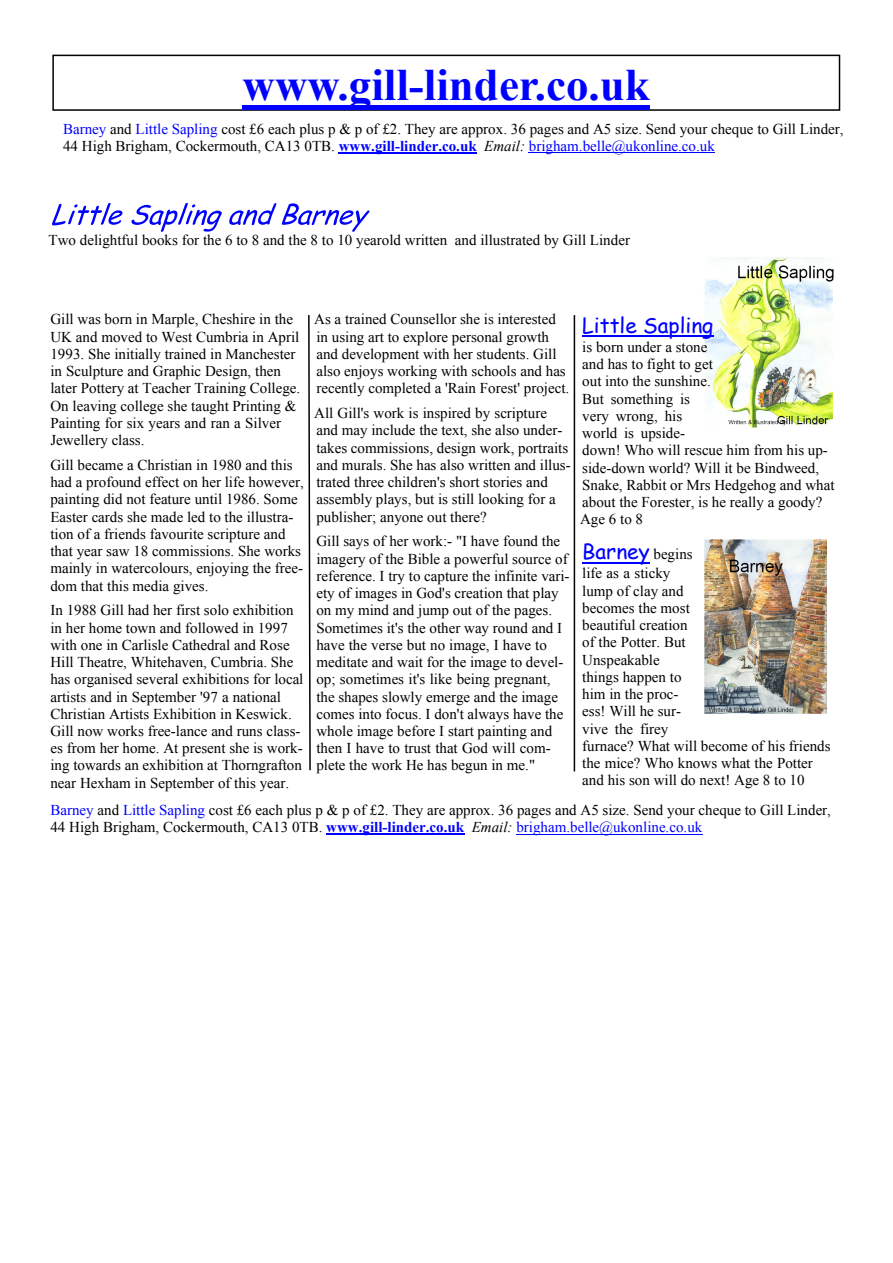
<style>
.page{position:relative;width:893px;height:1263px;background:#fff}
.page>*{position:absolute;margin:0;border:0;box-sizing:border-box;transform-origin:0 0}
.t1{font:700 45px "Times New Roman";color:#00f}
.t2{font:21px "Comic Sans MS";color:#00f}
.t3{font:15px/17.2px "Times New Roman";color:#000}
.s1{color:#00f}
.s2{font-weight:700;color:#00f}
.s3{font-style:italic}
.s4{font-family:"Times New Roman";font-size:15px;color:#000}
</style>
<div class="page">
<img style="left:704px;top:257px;width:130px;height:171px">
<hr style="left:582px;top:335px;width:131px;height:2px;background:#00f">
<hr style="left:582px;top:562px;width:68px;height:1px;background:#00f">
<svg style="left:52px;top:203px;width:71px;height:22px"></svg>
<svg style="left:131px;top:203px;width:91px;height:29px"></svg>
<svg style="left:229px;top:203px;width:140px;height:29px"></svg>
<img style="left:704px;top:539px;width:123px;height:175px">
<svg style="left:308px;top:315px;width:3px;height:456px"></svg>
<hr style="left:574px;top:315px;width:1px;height:456px;background:#000">
<hr style="left:326px;top:834px;width:138px;height:1px;background:#00f">
<hr style="left:516px;top:834px;width:186px;height:1px;background:#00f">
<hr style="left:339px;top:152px;width:138px;height:2px;background:#00f">
<hr style="left:529px;top:152px;width:186px;height:1px;background:#00f">
<div style="left:52px;top:55px;width:788px;height:56px;border:2px solid #000"></div>
<div style="left:243px;top:105px;width:407px;height:5px;background:#00f"></div>
<h1 class="t1" style="left:243px;top:70px;width:409px">www.gill-linder.co.uk</h1>
<p class="t3" style="left:63px;top:121px;width:782px"><span class="s1">Barney</span> and <span class="s1">Little Sapling</span> cost £6 each plus p &amp; p of £2. They are approx. 36 pages and A5 size. Send your cheque to Gill Linder,<br>44 High Brigham, Cockermouth, CA13 0TB. <span class="s2">www.gill-linder.co.uk</span> <span class="s3">Email:</span> <span class="s1">brigham.belle@ukonline.co.uk</span></p>
<p class="t3" style="left:49px;top:233px;width:583px">Two delightful books for the 6 to 8 and the 8 to 10 yearold written and illustrated by Gill Linder</p>
<p class="t3" style="left:50px;top:312px;width:251px">Gill was born in Marple, Cheshire in the UK and moved to West Cumbria in April 1993. She initially trained in Manchester in Sculpture and Graphic Design, then later Pottery at Teacher Training College.<br>On leaving college she taught Printing &amp; Painting for six years and ran a Silver Jewellery class.</p>
<p class="t3" style="left:50px;top:458px;width:255px">Gill became a Christian in 1980 and this had a profound effect on her life however, painting did not feature until 1986. Some Easter cards she made led to the illustra&shy;tion of a friends favourite scripture and that year saw 18 commissions. She works mainly in watercolours, enjoying the free&shy;dom that this media gives.</p>
<p class="t3" style="left:50px;top:603px;width:254px">In 1988 Gill had her first solo exhibition in her home town and followed in 1997 with one in Carlisle Cathedral and Rose Hill Theatre, Whitehaven, Cumbria. She has organised several exhibitions for local artists and in September '97 a national Christian Artists Exhibition in Keswick.<br>Gill now works free-lance and runs class&shy;es from her home. At present she is work&shy;ing towards an exhibition at Thorngrafton near Hexham in September of this year.</p>
<p class="t3" style="left:314px;top:312px;width:257px">As a trained Counsellor she is interested in using art to explore personal growth and development with her students. Gill also enjoys working with schools and has recently completed a 'Rain Forest' project.</p>
<p class="t3" style="left:314px;top:406px;width:258px">All Gill's work is inspired by scripture and may include the text, she also under&shy;takes commissions, design work, portraits and murals. She has also written and illus&shy;trated three children's short stories and assembly plays, but is still looking for a publisher; anyone out there?</p>
<p class="t3" style="left:316px;top:534px;width:255px">Gill says of her work:- "I have found the imagery of the Bible a powerful source of reference. I try to capture the infinite vari&shy;ety of images in God's creation that play on my mind and jump out of the pages.<br>Sometimes it's the other way round and I have the verse but no image, I have to meditate and wait for the image to devel&shy;op; sometimes it's like being pregnant, the shapes slowly emerge and the image comes into focus. I don't always have the whole image before I start painting and then I have to trust that God will com&shy;plete the work He has begun in me."</p>
<h2 class="t2" style="left:582px;top:316px;width:133px">Little Sapling</h2>
<p class="t3" style="left:580px;top:340px;width:256px">is born under a stone<br>and has to fight to get<br>out into the sunshine.<br>But something is<br>very wrong, his<br>world is upside-<br>down! Who will rescue him from his up&shy;side-down world? Will it be Bindweed,<br>Snake, Rabbit or Mrs Hedgehog and what about the Forester, is he really a goody?<br>Age 6 to 8</p>
<h2 class="t2" style="left:582px;top:542px;width:112px">Barney <span class="s4">begins</span></h2>
<p class="t3" style="left:582px;top:566px;width:250px">life as a sticky<br>lump of clay and<br>becomes the most<br>beautiful creation<br>of the Potter. But<br>Unspeakable<br>things happen to<br>him in the proc-<br>ess! Will he sur-<br>vive the firey<br>furnace? What will become of his friends the mice? Who knows what the Potter and his son will do next! Age 8 to 10</p>
<p class="t3" style="left:50px;top:803px;width:782px"><span class="s1">Barney</span> and <span class="s1">Little Sapling</span> cost £6 each plus p &amp; p of £2. They are approx. 36 pages and A5 size. Send your cheque to Gill Linder,<br>44 High Brigham, Cockermouth, CA13 0TB. <span class="s2">www.gill-linder.co.uk</span> <span class="s3">Email:</span> <span class="s1">brigham.belle@ukonline.co.uk</span></p>
</div>
